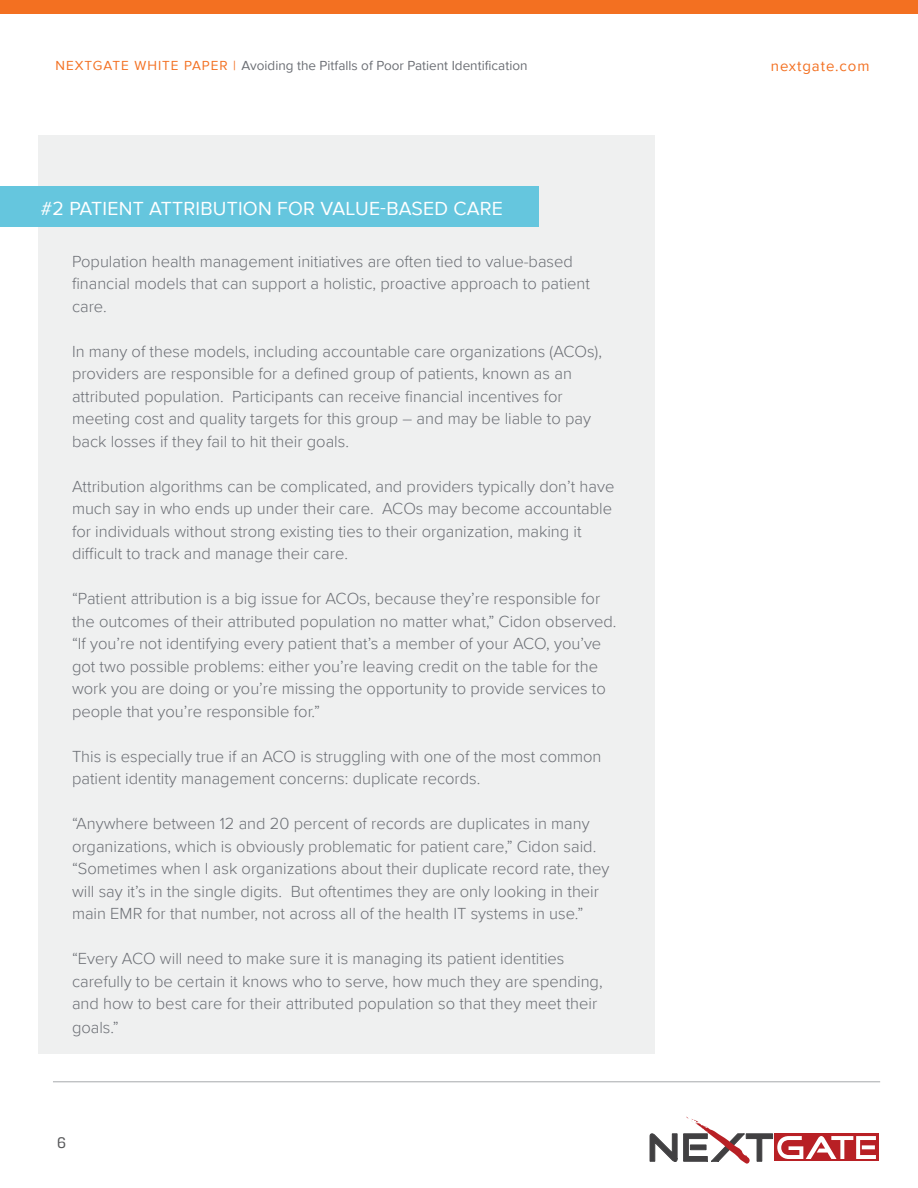
<style>
.page{position:relative;width:918px;height:1188px;background:#fff}
.page>*{position:absolute;margin:0;border:0;box-sizing:border-box;transform-origin:0 0}
.t1{font:19.5px "Proxima Nova";letter-spacing:.01em;color:#fff}
.t2{font:300 16.5px/22.5px "Proxima Nova";color:#6b6e74}
.t3{font:16.5px "Breuer Text";color:#58595b}
.t4{font:15px "Proxima Nova";letter-spacing:.06em;color:#f37021}
.t5{font:13.5px "Proxima Nova";color:#6b6e74}
.s1{color:#f37021}
</style>
<div class="page">
<div style="left:0;top:0;width:918px;height:14px;background:#f37021"></div>
<svg style="left:649px;top:1116px;width:227px;height:48px"></svg>
<hr style="left:53px;top:1081px;width:827px;height:1px;background:#a7a9ac">
<div style="left:38px;top:135px;width:617px;height:918px;background:#eff0f0"></div>
<div style="left:0;top:186px;width:538px;height:41px;background:#65c6de"></div>
<p class="t5" style="left:56px;top:55px;width:474px"><span class="s1">NEXTGATE WHITE PAPER |</span> Avoiding the Pitfalls of Poor Patient Identification</p>
<p class="t1" style="left:41px;top:194px;width:464px">#2 PATIENT ATTRIBUTION FOR VALUE-BASED CARE</p>
<p class="t2" style="left:72px;top:249px;width:520px">Population health management initiatives are often tied to value-based financial models that can support a holistic, proactive approach to patient care.</p>
<p class="t2" style="left:72px;top:339px;width:531px">In many of these models, including accountable care organizations (ACOs), providers are responsible for a defined group of patients, known as an attributed population. Participants can receive financial incentives for meeting cost and quality targets for this group – and may be liable to pay back losses if they fail to hit their goals.</p>
<p class="t2" style="left:72px;top:474px;width:544px">Attribution algorithms can be complicated, and providers typically don’t have much say in who ends up under their care. ACOs may become accountable for individuals without strong existing ties to their organization, making it difficult to track and manage their care.</p>
<p class="t2" style="left:72px;top:587px;width:546px">“Patient attribution is a big issue for ACOs, because they’re responsible for the outcomes of their attributed population no matter what,” Cidon observed. “If you’re not identifying every patient that’s a member of your ACO, you’ve got two possible problems: either you’re leaving credit on the table for the work you are doing or you’re missing the opportunity to provide services to people that you’re responsible for.”</p>
<p class="t2" style="left:72px;top:744px;width:531px">This is especially true if an ACO is struggling with one of the most common patient identity management concerns: duplicate records.</p>
<p class="t2" style="left:72px;top:812px;width:539px">“Anywhere between 12 and 20 percent of records are duplicates in many organizations, which is obviously problematic for patient care,” Cidon said. “Sometimes when I ask organizations about their duplicate record rate, they will say it’s in the single digits. But oftentimes they are only looking in their main EMR for that number, not across all of the health IT systems in use.”</p>
<p class="t2" style="left:72px;top:947px;width:532px">“Every ACO will need to make sure it is managing its patient identities carefully to be certain it knows who to serve, how much they are spending, and how to best care for their attributed population so that they meet their goals.”</p>
<p class="t3" style="left:57px;top:1134px;width:11px">6</p>
<p class="t4" style="left:771px;top:55px;width:100px">nextgate.com</p>
</div>
